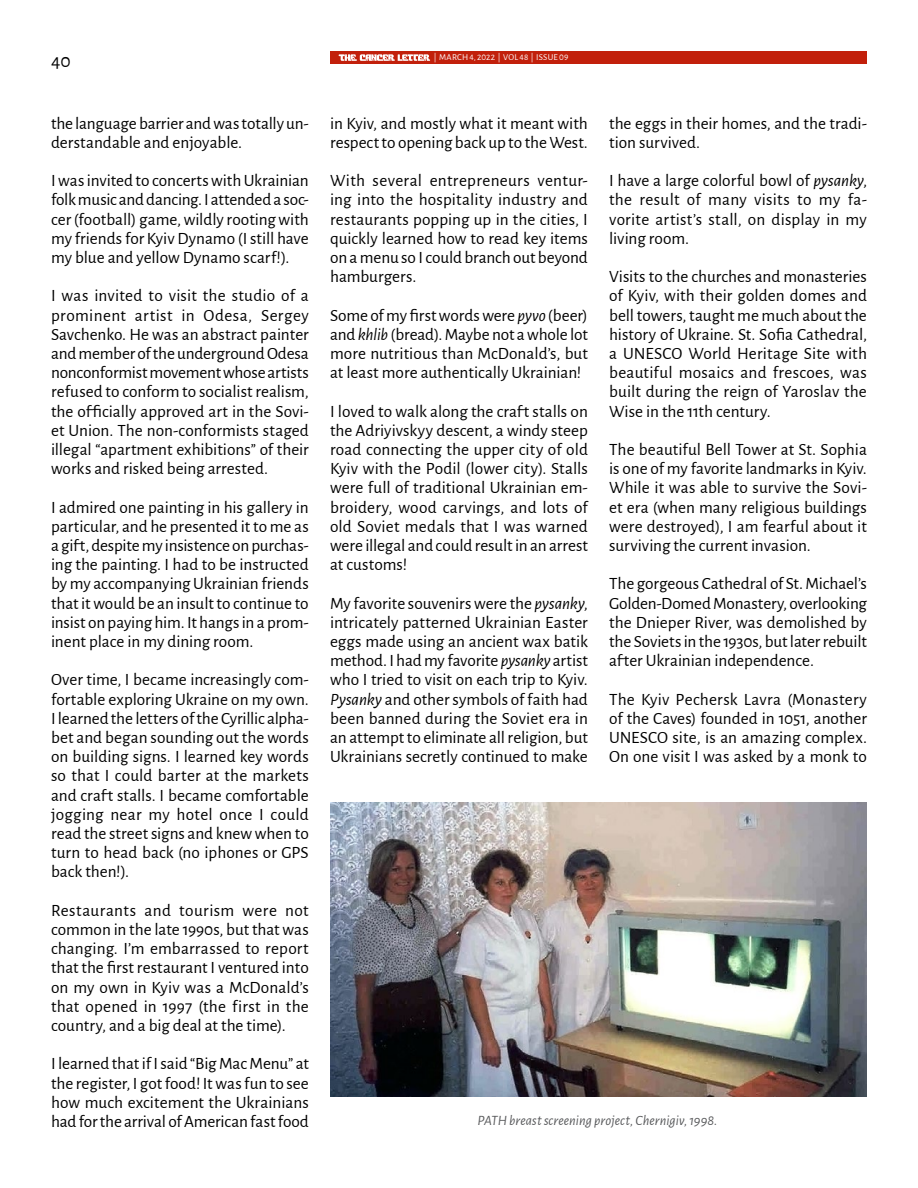
<style>
.page{position:relative;width:918px;height:1188px;background:#fff}
.page>*{position:absolute;margin:0;border:0;box-sizing:border-box;transform-origin:0 0}
.t1{font:19.5px "Alegreya Sans";color:#000}
.t2{font:17.25px/19.2px "Alegreya Sans";color:#000;text-align:justify}
.t3{font:italic 14.25px "Alegreya Sans";letter-spacing:.005em;color:#58595b}
.t4{font:9px "Alegreya Sans";letter-spacing:.02em;color:#fff}
.s1{font-style:italic}
</style>
<div class="page">
<div style="left:330px;top:51px;width:537px;height:13px;background:#c2200b"></div>
<svg style="left:339px;top:54px;width:91px;height:7px"></svg>
<img style="left:330px;top:802px;width:537px;height:295px">
<p class="t1" style="left:51px;top:47px;width:21px">40</p>
<p class="t4" style="left:434px;top:51px;width:136px">| MARCH 4, 2022 | VOL 48 | ISSUE 09</p>
<p class="t2" style="left:51px;top:113px;width:259px">the language barrier and was totally un&shy;derstandable and enjoyable.</p>
<p class="t2" style="left:51px;top:170px;width:259px">I was invited to concerts with Ukrainian folk music and dancing. I attended a soc&shy;cer (football) game, wildly rooting with my friends for Kyiv Dynamo (I still have my blue and yellow Dynamo scarf!).</p>
<p class="t2" style="left:51px;top:285px;width:259px">I was invited to visit the studio of a prominent artist in Odesa, Sergey Savchenko. He was an abstract painter and member of the underground Odesa nonconformist movement whose artists refused to conform to socialist realism, the officially approved art in the Sovi&shy;et Union. The non-conformists staged illegal “apartment exhibitions” of their works and risked being arrested.</p>
<p class="t2" style="left:51px;top:497px;width:259px">I admired one painting in his gallery in particular, and he presented it to me as a gift, despite my insistence on purchas&shy;ing the painting. I had to be instructed by my accompanying Ukrainian friends that it would be an insult to continue to insist on paying him. It hangs in a prom&shy;inent place in my dining room.</p>
<p class="t2" style="left:51px;top:669px;width:259px">Over time, I became increasingly com&shy;fortable exploring Ukraine on my own.<br>I learned the letters of the Cyrillic alpha&shy;bet and began sounding out the words on building signs. I learned key words so that I could barter at the markets and craft stalls. I became comfortable jogging near my hotel once I could read the street signs and knew when to turn to head back (no iphones or GPS back then!).</p>
<p class="t2" style="left:51px;top:900px;width:259px">Restaurants and tourism were not common in the late 1990s, but that was changing. I’m embarrassed to report that the first restaurant I ventured into on my own in Kyiv was a McDonald’s that opened in 1997 (the first in the country, and a big deal at the time).</p>
<p class="t2" style="left:51px;top:1053px;width:259px">I learned that if I said “Big Mac Menu” at the register, I got food! It was fun to see how much excitement the Ukrainians had for the arrival of American fast food</p>
<p class="t2" style="left:330px;top:113px;width:259px">in Kyiv, and mostly what it meant with respect to opening back up to the West.</p>
<p class="t2" style="left:330px;top:170px;width:259px">With several entrepreneurs ventur&shy;ing into the hospitality industry and restaurants popping up in the cities, I quickly learned how to read key items on a menu so I could branch out beyond hamburgers.</p>
<p class="t2" style="left:330px;top:305px;width:259px">Some of my first words were <span class="s1">pyvo</span> (beer) and <span class="s1">khlib</span> (bread). Maybe not a whole lot more nutritious than McDonald’s, but at least more authentically Ukrainian!</p>
<p class="t2" style="left:330px;top:401px;width:259px">I loved to walk along the craft stalls on the Adriyivskyy descent, a windy steep road connecting the upper city of old Kyiv with the Podil (lower city). Stalls were full of traditional Ukrainian em&shy;broidery, wood carvings, and lots of old Soviet medals that I was warned were illegal and could result in an arrest at customs!</p>
<p class="t2" style="left:330px;top:593px;width:259px">My favorite souvenirs were the <span class="s1">pysanky</span>, intricately patterned Ukrainian Easter eggs made using an ancient wax batik method. I had my favorite <span class="s1">pysanky</span> artist who I tried to visit on each trip to Kyiv.<br><span class="s1">Pysanky</span> and other symbols of faith had been banned during the Soviet era in an attempt to eliminate all religion, but Ukrainians secretly continued to make</p>
<p class="t2" style="left:609px;top:113px;width:259px">the eggs in their homes, and the tradi&shy;tion survived.</p>
<p class="t2" style="left:609px;top:170px;width:259px">I have a large colorful bowl of <span class="s1">pysanky</span>, the result of many visits to my fa&shy;vorite artist’s stall, on display in my living room.</p>
<p class="t2" style="left:609px;top:266px;width:259px">Visits to the churches and monasteries of Kyiv, with their golden domes and bell towers, taught me much about the history of Ukraine. St. Sofia Cathedral, a UNESCO World Heritage Site with beautiful mosaics and frescoes, was built during the reign of Yaroslav the Wise in the 11th century.</p>
<p class="t2" style="left:609px;top:439px;width:259px">The beautiful Bell Tower at St. Sophia is one of my favorite landmarks in Kyiv.<br>While it was able to survive the Sovi&shy;et era (when many religious buildings were destroyed), I am fearful about it surviving the current invasion.</p>
<p class="t2" style="left:609px;top:573px;width:259px">The gorgeous Cathedral of St. Michael’s Golden-Domed Monastery, overlooking the Dnieper River, was demolished by the Soviets in the 1930s, but later rebuilt after Ukrainian independence.</p>
<p class="t2" style="left:609px;top:689px;width:259px">The Kyiv Pechersk Lavra (Monastery of the Caves) founded in 1051, another UNESCO site, is an amazing complex.<br>On one visit I was asked by a monk to</p>
<p class="t3" style="left:478px;top:1111px;width:241px">PATH breast screening project, Chernigiv, 1998.</p>
</div>
